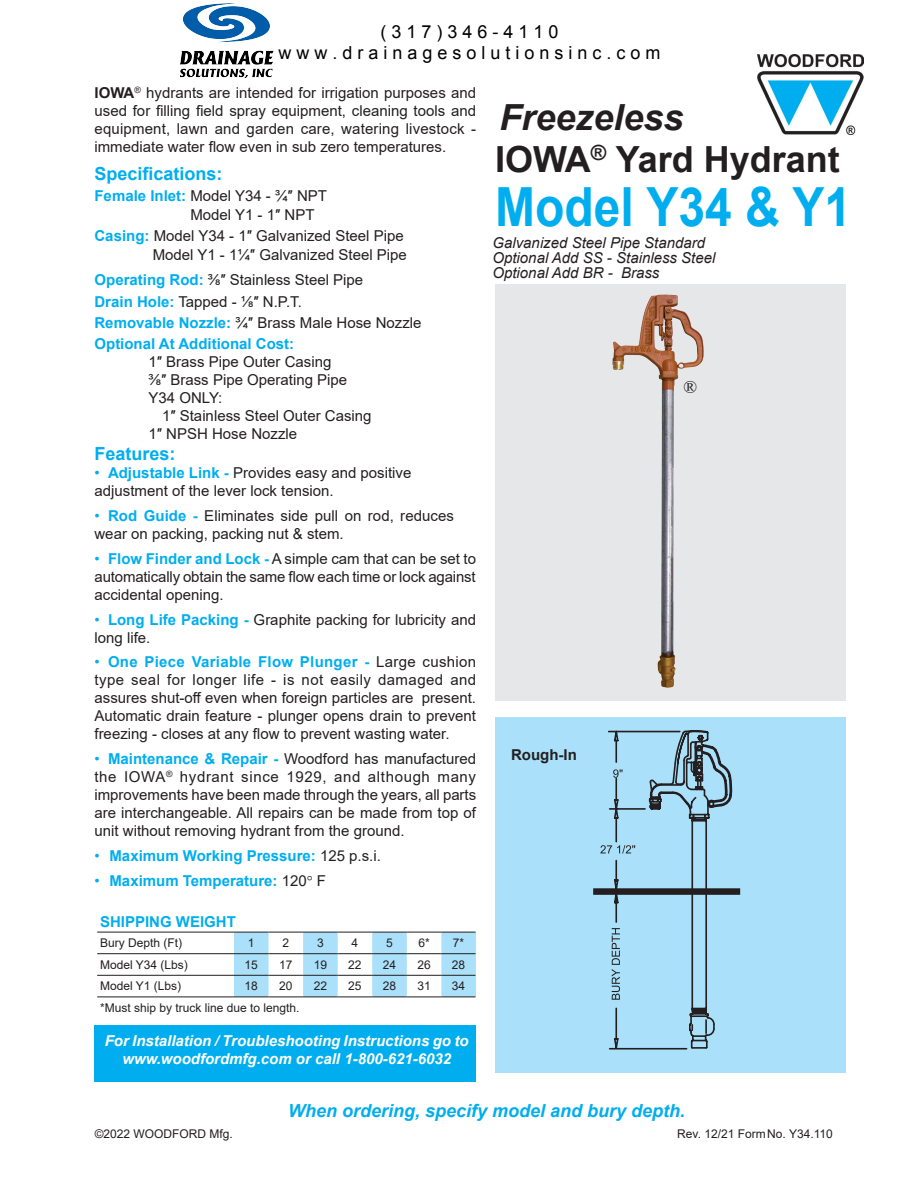
<style>
.page{position:relative;width:918px;height:1188px;background:#fff}
.page>*{position:absolute;margin:0;border:0;box-sizing:border-box;transform-origin:0 0}
.t1{font:700 54px "Arial";color:#00aeef;scale:.89 1}
.t2{font:700 36px "Arial";color:#231f20}
.t3{font:italic 700 36px "Arial";color:#231f20}
.t4{font:18px/21.6px "Arial";color:#000;text-align:center}
.t5{font:italic 700 18px "Arial";color:#00aeef}
.t6{font:700 18px "Arial";color:#00aeef}
.t7{font:18px "Times New Roman";color:#231f20}
.Body_Text{font:15px/18px "Arial";color:#231f20;text-align:justify}
.t8{font:700 15px "Arial";color:#00aeef}
.t9{font:italic 700 15px "Arial";color:#fff}
.t10{font:italic 15px "Arial";color:#231f20}
.t11{font:700 15px "Arial";color:#231f20}
.t12{font:12px "Arial";color:#231f20}
.s1{font-weight:700}
.s2{font-weight:700;color:#00aeef}
.s3{color:#00aeef}
.s4{font-weight:400}
.s5{font-weight:400;color:#231f20}
</style>
<div class="page">
<div style="left:495px;top:718px;width:351px;height:355px;background:#aae0f9"></div>
<div style="left:593px;top:888px;width:147px;height:7px;background:#231f20"></div>
<svg style="left:600px;top:730px;width:133px;height:320px"></svg>
<svg style="left:234px;top:933px;width:242px;height:64px"></svg>
<hr style="left:97px;top:932px;width:137px;height:1px;background:#231f20">
<hr style="left:234px;top:932px;width:35px;height:1px;background:#231f20">
<hr style="left:269px;top:932px;width:34px;height:1px;background:#231f20">
<hr style="left:303px;top:932px;width:35px;height:1px;background:#231f20">
<hr style="left:338px;top:932px;width:34px;height:1px;background:#231f20">
<hr style="left:372px;top:932px;width:35px;height:1px;background:#231f20">
<hr style="left:407px;top:932px;width:34px;height:1px;background:#231f20">
<hr style="left:441px;top:932px;width:35px;height:1px;background:#231f20">
<hr style="left:97px;top:953px;width:137px;height:1px;background:#231f20">
<hr style="left:234px;top:953px;width:35px;height:1px;background:#231f20">
<hr style="left:269px;top:953px;width:34px;height:1px;background:#231f20">
<hr style="left:303px;top:953px;width:35px;height:1px;background:#231f20">
<hr style="left:338px;top:953px;width:34px;height:1px;background:#231f20">
<hr style="left:372px;top:953px;width:35px;height:1px;background:#231f20">
<hr style="left:407px;top:953px;width:34px;height:1px;background:#231f20">
<hr style="left:441px;top:953px;width:35px;height:1px;background:#231f20">
<hr style="left:97px;top:975px;width:137px;height:1px;background:#231f20">
<hr style="left:234px;top:975px;width:35px;height:1px;background:#231f20">
<hr style="left:269px;top:975px;width:34px;height:1px;background:#231f20">
<hr style="left:303px;top:975px;width:35px;height:1px;background:#231f20">
<hr style="left:338px;top:975px;width:34px;height:1px;background:#231f20">
<hr style="left:372px;top:975px;width:35px;height:1px;background:#231f20">
<hr style="left:407px;top:975px;width:34px;height:1px;background:#231f20">
<hr style="left:441px;top:975px;width:35px;height:1px;background:#231f20">
<hr style="left:97px;top:997px;width:137px;height:1px;background:#231f20">
<hr style="left:234px;top:997px;width:35px;height:1px;background:#231f20">
<hr style="left:269px;top:997px;width:34px;height:1px;background:#231f20">
<hr style="left:303px;top:997px;width:35px;height:1px;background:#231f20">
<hr style="left:338px;top:997px;width:34px;height:1px;background:#231f20">
<hr style="left:372px;top:997px;width:35px;height:1px;background:#231f20">
<hr style="left:407px;top:997px;width:34px;height:1px;background:#231f20">
<hr style="left:441px;top:997px;width:35px;height:1px;background:#231f20">
<img style="left:758px;top:54px;width:105px;height:81px">
<div style="left:94px;top:1025px;width:382px;height:57px;background:#00aeef"></div>
<div style="left:495px;top:284px;width:351px;height:417px;background:#e6e7e9"></div>
<img style="left:612px;top:294px;width:91px;height:394px">
<img style="left:179px;top:4px;width:95px;height:74px">
<p class="t4" style="left:278px;top:21px;width:384px">( 3 1 7 ) 3 4 6 - 4 1 1 0<br>w w w . d r a i n a g e s o l u t i o n s i n c . c o m</p>
<p class="Body_Text" style="left:94px;top:84px;width:383px"><span class="s1">IOWA</span><sup>®</sup> hydrants are intended for irrigation purposes and used for filling field spray equipment, cleaning tools and equipment, lawn and garden care, watering livestock - immediate water flow even in sub zero temperatures.</p>
<p class="t6" style="left:94px;top:161px;width:130px">Specifications:</p>
<p class="Body_Text" style="left:94px;top:187px;width:234px"><span class="s2">Female Inlet:</span> Model Y34 - ¾″ NPT</p>
<p class="Body_Text" style="left:190px;top:205px;width:126px">Model Y1 - 1″ NPT</p>
<p class="Body_Text" style="left:94px;top:227px;width:311px"><span class="s2">Casing:</span> Model Y34 - 1″ Galvanized Steel Pipe</p>
<p class="Body_Text" style="left:153px;top:246px;width:256px">Model Y1 - 1¼″ Galvanized Steel Pipe</p>
<p class="Body_Text" style="left:94px;top:271px;width:270px"><span class="s2">Operating Rod:</span> ⅜″ Stainless Steel Pipe</p>
<p class="Body_Text" style="left:94px;top:292px;width:209px"><span class="s2">Drain Hole:</span> Tapped - ⅛″ N.P.T.</p>
<p class="Body_Text" style="left:94px;top:313px;width:329px"><span class="s2">Removable Nozzle:</span> ¾″ Brass Male Hose Nozzle</p>
<p class="t8" style="left:94px;top:333px;width:201px">Optional At Additional Cost:</p>
<p class="Body_Text" style="left:148px;top:352px;width:184px">1″ Brass Pipe Outer Casing</p>
<p class="Body_Text" style="left:148px;top:370px;width:200px">⅜″ Brass Pipe Operating Pipe</p>
<p class="Body_Text" style="left:148px;top:388px;width:75px">Y34 ONLY:</p>
<p class="Body_Text" style="left:162px;top:406px;width:211px">1″ Stainless Steel Outer Casing</p>
<p class="Body_Text" style="left:148px;top:424px;width:150px">1″ NPSH Hose Nozzle</p>
<p class="t6" style="left:94px;top:441px;width:83px">Features:</p>
<p class="Body_Text" style="left:94px;top:464px;width:318px"><span class="s3">•</span> <span class="s2">Adjustable Link -</span> Provides easy and positive adjustment of the lever lock tension.</p>
<p class="Body_Text" style="left:94px;top:507px;width:361px"><span class="s3">•</span> <span class="s2">Rod Guide -</span> Eliminates side pull on rod, reduces wear on packing, packing nut &amp; stem.</p>
<p class="Body_Text" style="left:94px;top:549px;width:383px"><span class="s3">•</span> <span class="s2">Flow Finder and Lock -</span> A simple cam that can be set to automatically obtain the same flow each time or lock against accidental opening.</p>
<p class="Body_Text" style="left:94px;top:610px;width:383px"><span class="s3">•</span> <span class="s2">Long Life Packing -</span> Graphite packing for lubricity and long life.</p>
<p class="Body_Text" style="left:94px;top:653px;width:383px"><span class="s3">•</span> <span class="s2">One Piece Variable Flow Plunger -</span> Large cushion type seal for longer life - is not easily damaged and assures shut-off even when foreign particles are present.<br>Automatic drain feature - plunger opens drain to prevent freezing - closes at any flow to prevent wasting water.</p>
<p class="Body_Text" style="left:94px;top:750px;width:383px"><span class="s3">•</span> <span class="s2">Maintenance &amp; Repair -</span> Woodford has manufactured the IOWA<sup>®</sup> hydrant since 1929, and although many improvements have been made through the years, all parts are interchangeable. All repairs can be made from top of unit without removing hydrant from the ground.</p>
<p class="t8" style="left:94px;top:845px;width:288px"><span class="s4">•</span> Maximum Working Pressure: <span class="s5">125 p.s.i.</span></p>
<p class="t8" style="left:94px;top:870px;width:233px"><span class="s4">•</span> Maximum Temperature: <span class="s5">120 F</span></p>
<p class="t8" style="left:100px;top:911px;width:137px">SHIPPING WEIGHT</p>
<p class="t12" style="left:100px;top:935px;width:84px">Bury Depth (Ft)</p>
<p class="t12" style="left:248px;top:935px;width:8px">1</p>
<p class="t12" style="left:282px;top:935px;width:8px">2</p>
<p class="t12" style="left:317px;top:935px;width:8px">3</p>
<p class="t12" style="left:352px;top:935px;width:8px">4</p>
<p class="t12" style="left:386px;top:935px;width:8px">5</p>
<p class="t12" style="left:418px;top:935px;width:13px">6*</p>
<p class="t12" style="left:453px;top:935px;width:13px">7*</p>
<p class="t12" style="left:100px;top:956px;width:89px">Model Y34 (Lbs)</p>
<p class="t12" style="left:245px;top:956px;width:15px">15</p>
<p class="t12" style="left:279px;top:956px;width:15px">17</p>
<p class="t12" style="left:314px;top:956px;width:15px">19</p>
<p class="t12" style="left:348px;top:956px;width:15px">22</p>
<p class="t12" style="left:383px;top:956px;width:15px">24</p>
<p class="t12" style="left:417px;top:956px;width:15px">26</p>
<p class="t12" style="left:452px;top:956px;width:15px">28</p>
<p class="t12" style="left:100px;top:978px;width:83px">Model Y1 (Lbs)</p>
<p class="t12" style="left:245px;top:978px;width:15px">18</p>
<p class="t12" style="left:279px;top:978px;width:15px">20</p>
<p class="t12" style="left:314px;top:978px;width:15px">22</p>
<p class="t12" style="left:348px;top:978px;width:15px">25</p>
<p class="t12" style="left:383px;top:978px;width:15px">28</p>
<p class="t12" style="left:417px;top:978px;width:15px">31</p>
<p class="t12" style="left:452px;top:978px;width:15px">34</p>
<p class="t12" style="left:100px;top:1000px;width:201px">*Must ship by truck line due to length.</p>
<p class="t9" style="left:105px;top:1030px;width:365px">For Installation / Troubleshooting Instructions go to</p>
<p class="t9" style="left:122px;top:1048px;width:330px">www.woodfordmfg.com or call 1-800-621-6032</p>
<p class="t3" style="left:500px;top:93px;width:186px">Freezeless</p>
<p class="t2" style="left:495px;top:134px;width:346px">IOWA<sup>®</sup> Yard Hydrant</p>
<p class="t1" style="left:495px;top:169px;width:402px">Model Y34 &amp; Y1</p>
<p class="t10" style="left:492px;top:233px;width:214px">Galvanized Steel Pipe Standard</p>
<p class="t10" style="left:492px;top:248px;width:224px">Optional Add SS - Stainless Steel</p>
<p class="t10" style="left:492px;top:263px;width:169px">Optional Add BR - Brass</p>
<p class="t7" style="left:684px;top:375px;width:15px">®</p>
<p class="t11" style="left:511px;top:744px;width:67px">Rough-In</p>
<p class="t5" style="left:288px;top:1099px;width:399px">When ordering, specify model and bury depth.</p>
<p class="t12" style="left:95px;top:1126px;width:140px">©2022 WOODFORD Mfg.</p>
<p class="t12" style="left:677px;top:1126px;width:157px">Rev. 12/21 FormNo. Y34.110</p>
</div>
